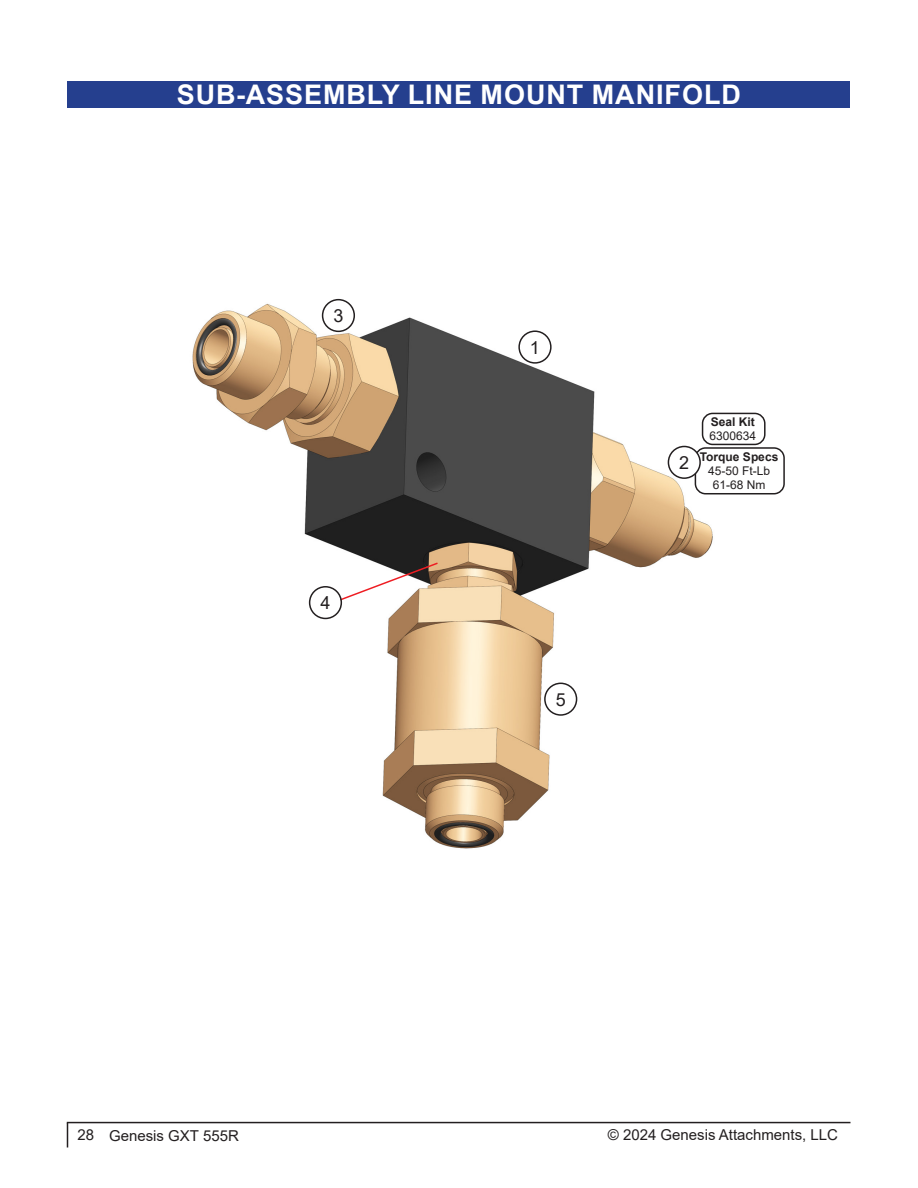
<style>
.page{position:relative;width:918px;height:1188px;background:#fff}
.page>*{position:absolute;margin:0;border:0;box-sizing:border-box;transform-origin:0 0}
.Section_Headings_Rev{font:700 27px "Arial";letter-spacing:.035em;color:#fff}
.t1{font:18px "Arial";color:#231f20}
.t2{font:15px "Arial";color:#231f20}
.t3{font:12px "Arial";color:#231f20}
.t4{font:700 12px "Arial";color:#231f20}
</style>
<div class="page">
<svg style="left:67px;top:1123px;width:1px;height:25px"></svg>
<hr style="left:67px;top:1122px;width:783px;height:1px;background:#231f20">
<div style="left:68px;top:81px;width:782px;height:27px;background:#253f8e"></div>
<img style="left:192px;top:298px;width:558px;height:551px">
<div style="left:518px;top:330px;width:34px;height:34px;border:2px solid #231f20;border-radius:50%"></div>
<div style="left:544px;top:683px;width:33px;height:33px;border:2px solid #231f20;border-radius:50%"></div>
<div style="left:322px;top:299px;width:33px;height:33px;border:2px solid #231f20;border-radius:50%"></div>
<svg style="left:339px;top:561px;width:100px;height:41px"></svg>
<div style="left:309px;top:586px;width:33px;height:33px;border:2px solid #231f20;border-radius:50%"></div>
<div style="left:695px;top:448px;width:89px;height:46px;background:#fff;border-radius:10px"></div>
<div style="left:695px;top:447px;width:90px;height:47px;border:2px solid #231f20;border-radius:10px"></div>
<div style="left:703px;top:413px;width:62px;height:31px;background:#fff;border-radius:10px"></div>
<div style="left:702px;top:413px;width:64px;height:32px;border:2px solid #231f20;border-radius:10px"></div>
<div style="left:668px;top:446px;width:32px;height:32px;background:#fff;border-radius:50%"></div>
<div style="left:668px;top:446px;width:33px;height:33px;border:2px solid #231f20;border-radius:50%"></div>
<p class="Section_Headings_Rev" style="left:177px;top:76px;width:566px">SUB-ASSEMBLY LINE MOUNT MANIFOLD</p>
<p class="t1" style="left:333px;top:303px;width:12px">3</p>
<p class="t1" style="left:320px;top:590px;width:12px">4</p>
<p class="t1" style="left:530px;top:335px;width:12px">1</p>
<p class="t1" style="left:556px;top:687px;width:12px">5</p>
<p class="t1" style="left:679px;top:450px;width:12px">2</p>
<p class="t4" style="left:711px;top:413px;width:46px">Seal Kit</p>
<p class="t3" style="left:709px;top:428px;width:48px">6300634</p>
<p class="t4" style="left:700px;top:448px;width:80px">Torque Specs</p>
<p class="t3" style="left:708px;top:463px;width:64px">45-50 Ft-Lb</p>
<p class="t3" style="left:713px;top:477px;width:54px">61-68 Nm</p>
<p class="t2" style="left:77px;top:1125px;width:163px">28 Genesis GXT 555R</p>
<p class="t2" style="left:608px;top:1125px;width:232px">© 2024 Genesis Attachments, LLC</p>
</div>
